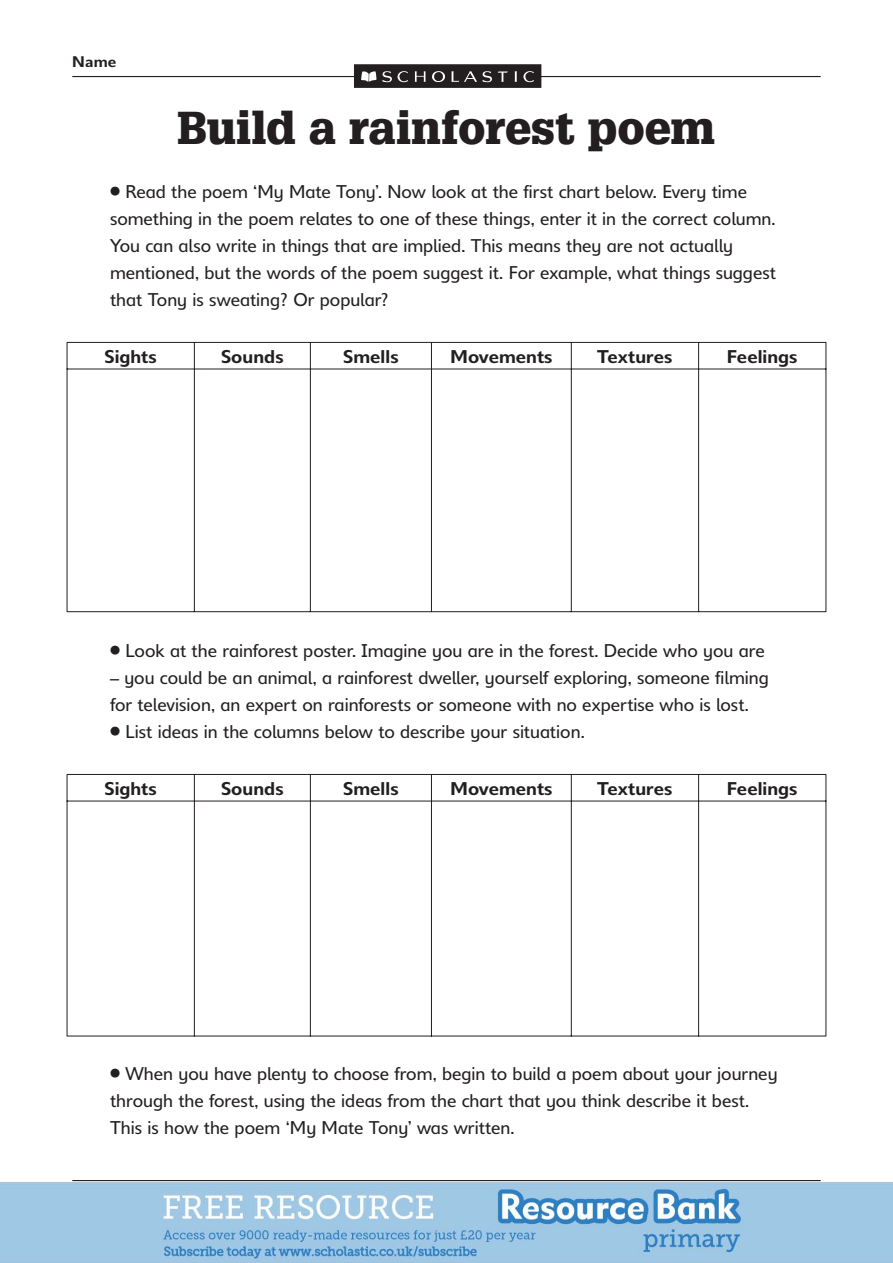
<style>
.page{position:relative;width:893px;height:1263px;background:#fff}
.page>*{position:absolute;margin:0;border:0;box-sizing:border-box;transform-origin:0 0}
.t1{font:900 45px "Glypha";color:#231f20}
.t2{font:18px/27px "Delargo DT Infant Alternate";color:#231f20}
.t3{font:600 18px "Delargo DT";letter-spacing:.005em;color:#231f20}
.t4{font:600 15px "Delargo DT";color:#231f20}
</style>
<div class="page">
<hr style="left:72px;top:76px;width:749px;height:1px;background:#231f20">
<svg style="left:354px;top:64px;width:187px;height:24px;background:#3c3939"></svg>
<hr style="left:67px;top:342px;width:127px;height:1px;background:#231f20">
<hr style="left:195px;top:342px;width:115px;height:1px;background:#231f20">
<svg style="left:194px;top:342px;width:1px;height:27px"></svg>
<hr style="left:311px;top:342px;width:120px;height:1px;background:#231f20">
<svg style="left:310px;top:342px;width:1px;height:27px"></svg>
<hr style="left:432px;top:342px;width:139px;height:1px;background:#231f20">
<svg style="left:431px;top:342px;width:1px;height:27px"></svg>
<hr style="left:572px;top:342px;width:126px;height:1px;background:#231f20">
<svg style="left:571px;top:342px;width:1px;height:27px"></svg>
<hr style="left:699px;top:342px;width:127px;height:1px;background:#231f20">
<svg style="left:698px;top:342px;width:1px;height:27px"></svg>
<hr style="left:67px;top:369px;width:128px;height:1px;background:#231f20">
<svg style="left:67px;top:343px;width:1px;height:26px"></svg>
<hr style="left:67px;top:369px;width:1px;height:242px;background:#231f20">
<hr style="left:195px;top:369px;width:116px;height:1px;background:#231f20">
<hr style="left:194px;top:369px;width:1px;height:243px;background:#231f20">
<hr style="left:311px;top:369px;width:121px;height:1px;background:#231f20">
<hr style="left:310px;top:369px;width:1px;height:243px;background:#231f20">
<hr style="left:432px;top:369px;width:140px;height:1px;background:#231f20">
<hr style="left:431px;top:369px;width:1px;height:243px;background:#231f20">
<hr style="left:572px;top:369px;width:127px;height:1px;background:#231f20">
<hr style="left:571px;top:369px;width:1px;height:243px;background:#231f20">
<hr style="left:699px;top:369px;width:127px;height:1px;background:#231f20">
<svg style="left:825px;top:343px;width:1px;height:26px"></svg>
<hr style="left:698px;top:369px;width:1px;height:243px;background:#231f20">
<hr style="left:825px;top:369px;width:1px;height:242px;background:#231f20">
<hr style="left:67px;top:611px;width:127px;height:1px;background:#231f20">
<hr style="left:195px;top:611px;width:115px;height:1px;background:#231f20">
<hr style="left:311px;top:611px;width:120px;height:1px;background:#231f20">
<hr style="left:432px;top:611px;width:139px;height:1px;background:#231f20">
<hr style="left:572px;top:611px;width:126px;height:1px;background:#231f20">
<hr style="left:699px;top:611px;width:127px;height:1px;background:#231f20">
<hr style="left:67px;top:774px;width:127px;height:1px;background:#231f20">
<hr style="left:195px;top:774px;width:115px;height:1px;background:#231f20">
<svg style="left:194px;top:774px;width:1px;height:27px"></svg>
<hr style="left:311px;top:774px;width:120px;height:1px;background:#231f20">
<svg style="left:310px;top:774px;width:1px;height:27px"></svg>
<hr style="left:432px;top:774px;width:139px;height:1px;background:#231f20">
<svg style="left:431px;top:774px;width:1px;height:27px"></svg>
<hr style="left:572px;top:774px;width:126px;height:1px;background:#231f20">
<svg style="left:571px;top:774px;width:1px;height:27px"></svg>
<hr style="left:699px;top:774px;width:127px;height:1px;background:#231f20">
<svg style="left:698px;top:774px;width:1px;height:27px"></svg>
<hr style="left:67px;top:801px;width:128px;height:1px;background:#231f20">
<svg style="left:67px;top:775px;width:1px;height:26px"></svg>
<hr style="left:67px;top:801px;width:1px;height:235px;background:#231f20">
<hr style="left:195px;top:801px;width:116px;height:1px;background:#231f20">
<hr style="left:194px;top:801px;width:1px;height:235px;background:#231f20">
<hr style="left:311px;top:801px;width:121px;height:1px;background:#231f20">
<hr style="left:310px;top:801px;width:1px;height:235px;background:#231f20">
<hr style="left:432px;top:801px;width:140px;height:1px;background:#231f20">
<hr style="left:431px;top:801px;width:1px;height:235px;background:#231f20">
<hr style="left:572px;top:801px;width:127px;height:1px;background:#231f20">
<hr style="left:571px;top:801px;width:1px;height:235px;background:#231f20">
<hr style="left:699px;top:801px;width:127px;height:1px;background:#231f20">
<svg style="left:825px;top:775px;width:1px;height:26px"></svg>
<hr style="left:698px;top:801px;width:1px;height:235px;background:#231f20">
<hr style="left:825px;top:801px;width:1px;height:235px;background:#231f20">
<hr style="left:67px;top:1036px;width:127px;height:1px;background:#231f20">
<hr style="left:195px;top:1036px;width:115px;height:1px;background:#231f20">
<hr style="left:311px;top:1036px;width:120px;height:1px;background:#231f20">
<hr style="left:432px;top:1036px;width:139px;height:1px;background:#231f20">
<hr style="left:572px;top:1036px;width:126px;height:1px;background:#231f20">
<hr style="left:699px;top:1036px;width:127px;height:1px;background:#231f20">
<img style="left:0;top:1180px;width:893px;height:83px">
<p class="t4" style="left:72px;top:52px;width:46px">Name</p>
<h1 class="t1" style="left:177px;top:101px;width:540px">Build a rainforest poem</h1>
<p class="t2" style="left:110px;top:178px;width:667px">• Read the poem ‘My Mate Tony’. Now look at the first chart below. Every time something in the poem relates to one of these things, enter it in the correct column.<br>You can also write in things that are implied. This means they are not actually mentioned, but the words of the poem suggest it. For example, what things suggest that Tony is sweating? Or popular?</p>
<p class="t3" style="left:104px;top:345px;width:54px">Sights</p>
<p class="t3" style="left:221px;top:345px;width:64px">Sounds</p>
<p class="t3" style="left:343px;top:345px;width:57px">Smells</p>
<p class="t3" style="left:450px;top:345px;width:104px">Movements</p>
<p class="t3" style="left:597px;top:345px;width:77px">Textures</p>
<p class="t3" style="left:727px;top:345px;width:72px">Feelings</p>
<p class="t2" style="left:110px;top:637px;width:656px">• Look at the rainforest poster. Imagine you are in the forest. Decide who you are</p>
<p class="t2" style="left:110px;top:664px;width:660px">– you could be an animal, a rainforest dweller, yourself exploring, someone filming for television, an expert on rainforests or someone with no expertise who is lost.</p>
<p class="t2" style="left:110px;top:718px;width:476px">• List ideas in the columns below to describe your situation.</p>
<p class="t3" style="left:104px;top:777px;width:54px">Sights</p>
<p class="t3" style="left:221px;top:777px;width:64px">Sounds</p>
<p class="t3" style="left:343px;top:777px;width:57px">Smells</p>
<p class="t3" style="left:450px;top:777px;width:104px">Movements</p>
<p class="t3" style="left:597px;top:777px;width:77px">Textures</p>
<p class="t3" style="left:727px;top:777px;width:72px">Feelings</p>
<p class="t2" style="left:110px;top:1060px;width:669px">• When you have plenty to choose from, begin to build a poem about your journey through the forest, using the ideas from the chart that you think describe it best.<br>This is how the poem ‘My Mate Tony’ was written.</p>
</div>
